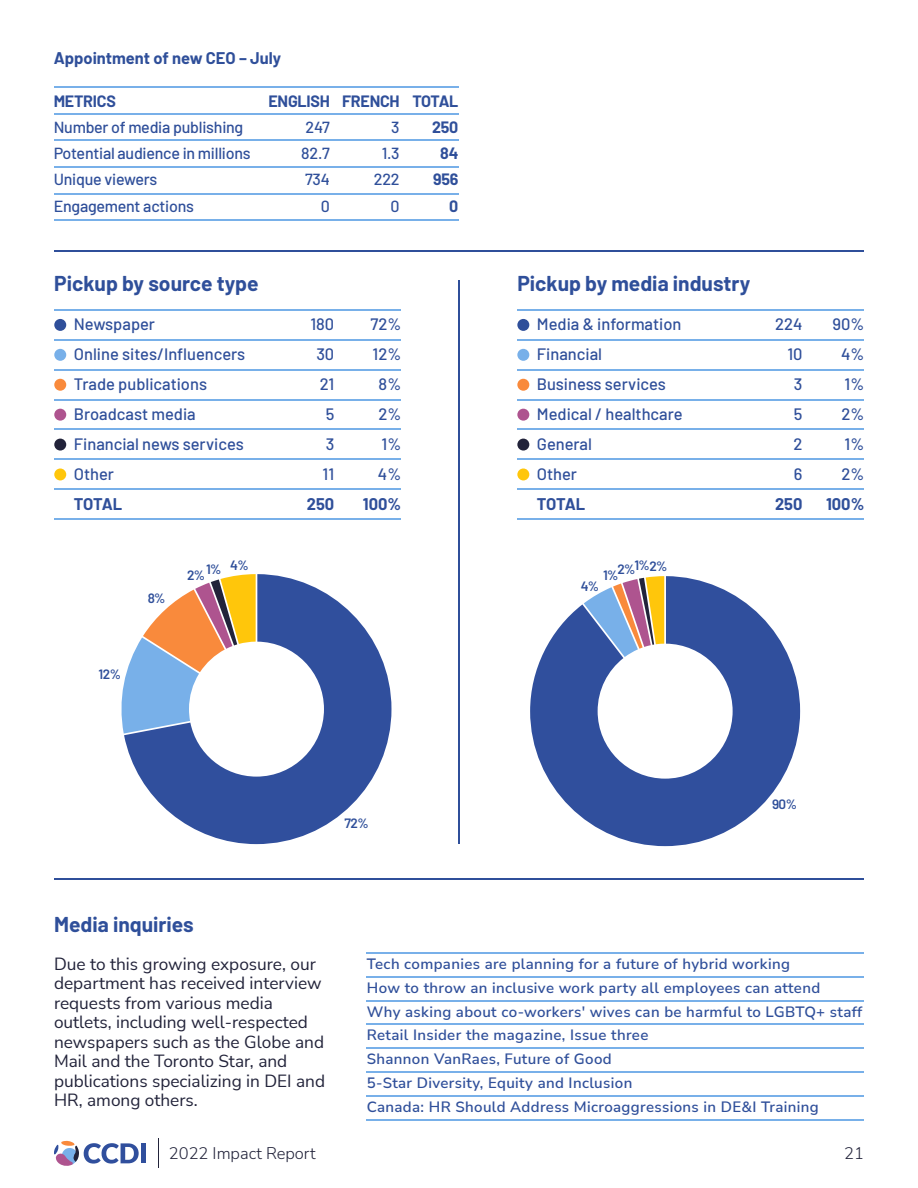
<style>
.page{position:relative;width:918px;height:1188px;background:#fff}
.page>*{position:absolute;margin:0;border:0;box-sizing:border-box;transform-origin:0 0}
.t1{font:700 21px "Barlow";color:#2f4f9a}
.t2{font:17.25px/19.5px "Nunito Sans";color:#22233a}
.t3{font:500 16.5px/30px "Barlow";color:#2f4f9a;text-align:right}
.t4{font:700 16.5px "Barlow";color:#2f4f9a}
.t5{font:300 16.5px "Nunito Sans";color:#22233a}
.t6{font:500 16.05px/26.2px "Barlow";letter-spacing:-.015em;color:#2f4f9a;text-align:right}
.t7{font:700 16.05px/26.2px "Barlow";letter-spacing:-.015em;color:#2f4f9a;text-align:right}
.t8{font:600 15px/23.9px "Nunito Sans";letter-spacing:.025em;color:#2f4f9a}
.t9{font:600 13.5px "Barlow";color:#2f4f9a}
</style>
<div class="page">
<svg style="left:54px;top:1140px;width:85px;height:26px"></svg>
<div style="left:141px;top:1143px;width:5px;height:20px;background:#304f9d"></div>
<hr style="left:159px;top:1138px;width:1px;height:30px;background:#22233a">
<hr style="left:54px;top:250px;width:810px;height:2px;background:#2f4f9a">
<hr style="left:54px;top:879px;width:810px;height:1px;background:#2f4f9a">
<hr style="left:458px;top:281px;width:2px;height:563px;background:#2f4f9a">
<hr style="left:54px;top:339px;width:347px;height:2px;background:#78b0e9">
<hr style="left:54px;top:369px;width:347px;height:2px;background:#78b0e9">
<hr style="left:54px;top:309px;width:347px;height:2px;background:#78b0e9">
<hr style="left:54px;top:399px;width:347px;height:1px;background:#78b0e9">
<hr style="left:54px;top:428px;width:347px;height:2px;background:#78b0e9">
<hr style="left:54px;top:458px;width:347px;height:2px;background:#78b0e9">
<hr style="left:54px;top:488px;width:347px;height:2px;background:#78b0e9">
<hr style="left:54px;top:518px;width:347px;height:1px;background:#78b0e9">
<div style="left:54px;top:319px;width:12px;height:12px;background:#2f4f9a;border-radius:50%"></div>
<div style="left:54px;top:349px;width:12px;height:12px;background:#78b0e9;border-radius:50%"></div>
<div style="left:54px;top:379px;width:12px;height:12px;background:#f98a3c;border-radius:50%"></div>
<div style="left:54px;top:409px;width:12px;height:12px;background:#ae548f;border-radius:50%"></div>
<div style="left:54px;top:439px;width:12px;height:12px;background:#22233a;border-radius:50%"></div>
<div style="left:54px;top:468px;width:12px;height:12px;background:#ffc60b;border-radius:50%"></div>
<hr style="left:517px;top:339px;width:347px;height:2px;background:#78b0e9">
<hr style="left:517px;top:369px;width:347px;height:2px;background:#78b0e9">
<hr style="left:517px;top:309px;width:347px;height:2px;background:#78b0e9">
<hr style="left:517px;top:399px;width:347px;height:1px;background:#78b0e9">
<hr style="left:517px;top:428px;width:347px;height:2px;background:#78b0e9">
<hr style="left:517px;top:458px;width:347px;height:2px;background:#78b0e9">
<hr style="left:517px;top:488px;width:347px;height:2px;background:#78b0e9">
<hr style="left:517px;top:518px;width:347px;height:1px;background:#78b0e9">
<div style="left:517px;top:319px;width:12px;height:12px;background:#2f4f9a;border-radius:50%"></div>
<div style="left:517px;top:349px;width:12px;height:12px;background:#78b0e9;border-radius:50%"></div>
<div style="left:517px;top:379px;width:12px;height:12px;background:#f98a3c;border-radius:50%"></div>
<div style="left:517px;top:409px;width:12px;height:12px;background:#ae548f;border-radius:50%"></div>
<div style="left:517px;top:439px;width:12px;height:12px;background:#22233a;border-radius:50%"></div>
<div style="left:517px;top:468px;width:12px;height:12px;background:#ffc60b;border-radius:50%"></div>
<hr style="left:54px;top:86px;width:404px;height:2px;background:#78b0e9">
<hr style="left:54px;top:113px;width:404px;height:1px;background:#78b0e9">
<hr style="left:54px;top:139px;width:404px;height:2px;background:#78b0e9">
<hr style="left:54px;top:166px;width:404px;height:2px;background:#78b0e9">
<hr style="left:54px;top:193px;width:404px;height:1px;background:#78b0e9">
<hr style="left:54px;top:219px;width:404px;height:2px;background:#78b0e9">
<svg style="left:530px;top:576px;width:270px;height:270px;fill:#34539d"></svg>
<svg style="left:124px;top:574px;width:267px;height:270px;fill:#304f9d"></svg>
<svg style="left:121px;top:574px;width:135px;height:160px"></svg>
<hr style="left:367px;top:952px;width:497px;height:2px;background:#78b0e9">
<hr style="left:367px;top:976px;width:497px;height:2px;background:#78b0e9">
<hr style="left:367px;top:1000px;width:497px;height:1px;background:#78b0e9">
<hr style="left:367px;top:1024px;width:497px;height:1px;background:#78b0e9">
<hr style="left:367px;top:1047px;width:497px;height:2px;background:#78b0e9">
<hr style="left:367px;top:1071px;width:497px;height:2px;background:#78b0e9">
<hr style="left:367px;top:1095px;width:497px;height:2px;background:#78b0e9">
<hr style="left:367px;top:1119px;width:497px;height:1px;background:#78b0e9">
<p class="t4" style="left:54px;top:46px;width:229px">Appointment of new CEO – July</p>
<p class="t7" style="left:54px;top:86px;width:64px">METRICS</p>
<p class="t6" style="left:54px;top:113px;width:198px;text-align:left">Number of media publishing<br>Potential audience in millions<br>Unique viewers<br>Engagement actions</p>
<p class="t7" style="left:268px;top:86px;width:63px">ENGLISH</p>
<p class="t6" style="left:301px;top:113px;width:30px">247<br>82.7<br>734<br>0</p>
<p class="t7" style="left:342px;top:87px;width:59px">FRENCH</p>
<p class="t6" style="left:374px;top:113px;width:27px">3<br>1.3<br>222<br>0</p>
<p class="t7" style="left:412px;top:87px;width:48px">TOTAL<br>250<br>84<br>956<br>0</p>
<h1 class="t1" style="left:54px;top:268px;width:206px">Pickup by source type</h1>
<p class="t3" style="left:74px;top:308px;width:173px;text-align:left">Newspaper<br>Online sites/Influencers<br>Trade publications<br>Broadcast media<br>Financial news services<br>Other</p>
<p class="t4" style="left:74px;top:492px;width:50px">TOTAL</p>
<p class="t9" style="left:148px;top:588px;width:19px">8%</p>
<p class="t9" style="left:206px;top:559px;width:17px">1%</p>
<p class="t9" style="left:187px;top:566px;width:19px">2%</p>
<p class="t9" style="left:230px;top:555px;width:20px">4%</p>
<p class="t3" style="left:310px;top:308px;width:25px">180<br>30<br>21<br>5<br>3<br>11</p>
<p class="t4" style="left:307px;top:492px;width:29px">250</p>
<p class="t3" style="left:370px;top:308px;width:32px">72%<br>12%<br>8%<br>2%<br>1%<br>4%</p>
<p class="t4" style="left:363px;top:492px;width:40px">100%</p>
<p class="t9" style="left:99px;top:664px;width:24px">12%</p>
<h1 class="t1" style="left:517px;top:268px;width:235px">Pickup by media industry</h1>
<p class="t3" style="left:537px;top:308px;width:147px;text-align:left">Media &amp; information<br>Financial<br>Business services<br>Medical / healthcare<br>General<br>Other</p>
<p class="t4" style="left:537px;top:492px;width:50px">TOTAL</p>
<p class="t9" style="left:603px;top:558px;width:66px">1%2%1%2%</p>
<p class="t9" style="left:581px;top:576px;width:20px">4%</p>
<p class="t3" style="left:775px;top:308px;width:29px">224<br>10<br>3<br>5<br>2<br>6</p>
<p class="t4" style="left:775px;top:492px;width:29px">250</p>
<p class="t3" style="left:841px;top:308px;width:25px;text-align:justify;text-indent:-9px">90% 4% 1% 2% 1% 2%</p>
<p class="t4" style="left:826px;top:492px;width:40px">100%</p>
<p class="t9" style="left:345px;top:814px;width:26px">72%</p>
<p class="t9" style="left:772px;top:795px;width:26px">90%</p>
<h1 class="t1" style="left:54px;top:909px;width:141px">Media inquiries</h1>
<p class="t2" style="left:54px;top:954px;width:273px">Due to this growing exposure, our department has received interview requests from various media outlets, including well-respected newspapers such as the Globe and<br>Mail and the Toronto Star, and publications specializing in DEI and<br>HR, among others.</p>
<p class="t8" style="left:367px;top:951px;width:497px">Tech companies are planning for a future of hybrid working<br>How to throw an inclusive work party all employees can attend<br>Why asking about co-workers' wives can be harmful to LGBTQ+ staff Retail Insider the magazine, Issue three<br>Shannon VanRaes, Future of Good<br>5-Star Diversity, Equity and Inclusion<br>Canada: HR Should Address Microaggressions in DE&amp;I Training</p>
<p class="t5" style="left:169px;top:1142px;width:148px">2022 Impact Report</p>
<p class="t5" style="left:844px;top:1142px;width:21px">21</p>
</div>
